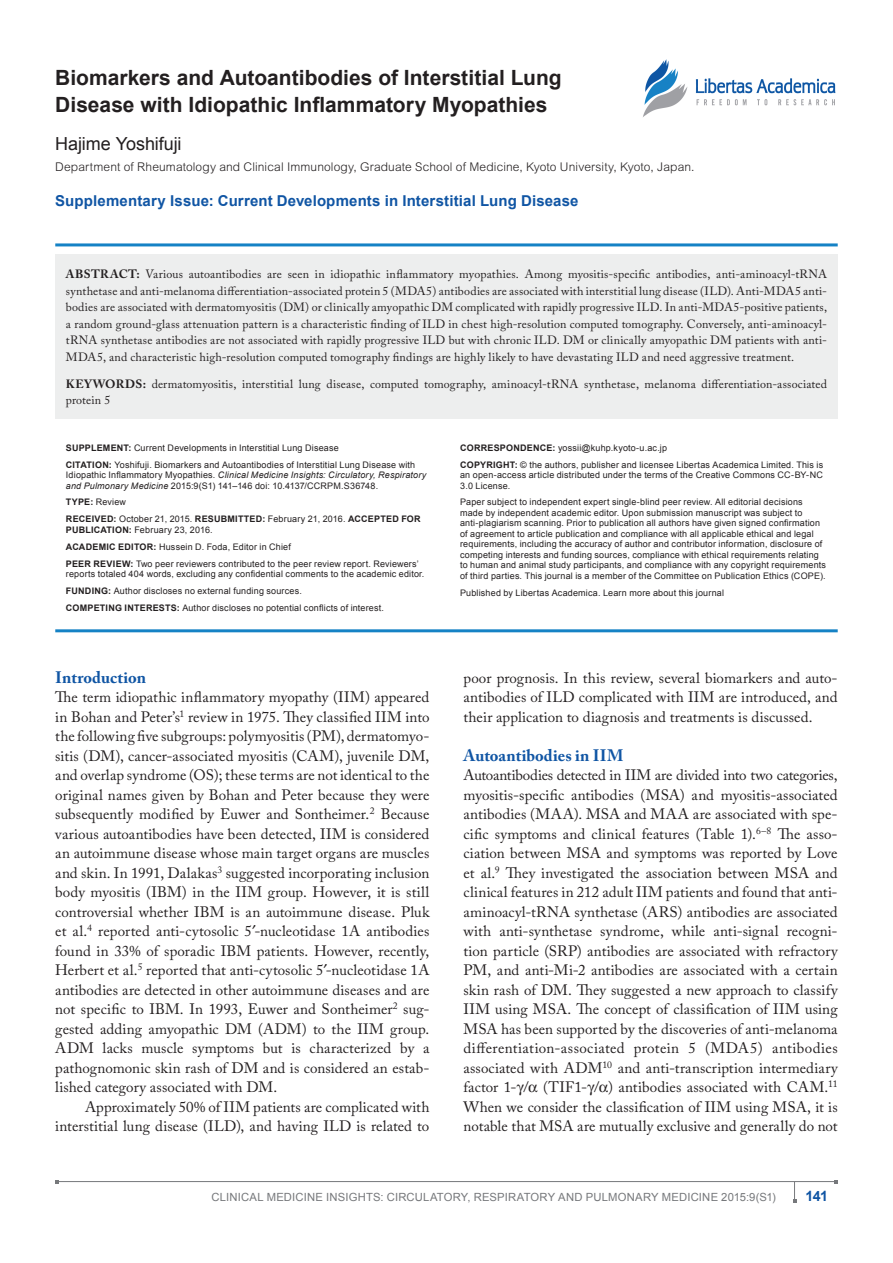
<style>
.page{position:relative;width:893px;height:1263px;background:#fff}
.page>*{position:absolute;margin:0;border:0;box-sizing:border-box;transform-origin:0 0}
.AT{font:700 21px/27px "Arial";color:#231f20}
.AAu{font:18px "Arial";letter-spacing:-.01em;color:#231f20}
.t1{font:700 16.5px "Adobe Caslon Pro";color:#1055a4}
.TxF{font:15px/19.5px "Adobe Caslon Pro";letter-spacing:.005em;color:#231f20;text-align:justify}
.Tx{font:15px/19.5px "Adobe Caslon Pro";letter-spacing:.005em;color:#231f20;text-align:right}
.SI{font:700 15px "Arial";letter-spacing:.01em;color:#1055a4}
.RunF-folio{font:700 14.25px "Arial";color:#1055a4}
.t2{font:12px/16.5px "Adobe Caslon Pro";letter-spacing:.015em;color:#231f20;text-align:justify}
.AAuAff-b4-Supplement{font:300 12px "Arial MT Std";letter-spacing:.01em;color:#231f20}
.RunF{font:11.25px "Arial";letter-spacing:.02em;color:#76787b}
.t3{font:9px/10.5px "Arial";letter-spacing:.02em;color:#231f20}
.t4{font:9px/10.5px "Arial";color:#231f20}
.t5{font:700 9px/16.8px "Arial";letter-spacing:.03em;color:#231f20}
.s1{font-weight:700}
.s2{font-style:italic}
.s3{font-weight:400}
</style>
<div class="page">
<hr style="left:57px;top:1181px;width:779px;height:1px;background:#76787b">
<svg style="left:793px;top:1182px;width:3px;height:20px"></svg>
<img style="left:643px;top:59px;width:193px;height:58px">
<hr style="left:55px;top:243px;width:783px;height:3px;background:#1582c5">
<hr style="left:55px;top:629px;width:783px;height:3px;background:#1582c5">
<div style="left:55px;top:254px;width:783px;height:165px;background:#edeeee"></div>
<p class="AT" style="left:55px;top:65px;width:508px">Biomarkers and Autoantibodies of Interstitial Lung<br>Disease with Idiopathic Inflammatory Myopathies</p>
<p class="AAu" style="left:55px;top:132px;width:128px">Hajime Yoshifuji</p>
<p class="AAuAff-b4-Supplement" style="left:55px;top:160px;width:641px">Department of Rheumatology and Clinical Immunology, Graduate School of Medicine, Kyoto University, Kyoto, Japan.</p>
<p class="SI" style="left:55px;top:190px;width:525px">Supplementary Issue: Current Developments in Interstitial Lung Disease</p>
<p class="t2" style="left:66px;top:266px;width:763px"><span class="s1">Abstract:</span> Various autoantibodies are seen in idiopathic inflammatory myopathies. Among myositis-specific antibodies, anti-aminoacyl-tRNA synthetase and anti-melanoma differentiation-associated protein 5 (MDA5) antibodies are associated with interstitial lung disease (ILD). Anti-MDA5 anti&shy;bodies are associated with dermatomyositis (DM) or clinically amyopathic DM complicated with rapidly progressive ILD. In anti-MDA5-positive patients, a random ground-glass attenuation pattern is a characteristic finding of ILD in chest high-resolution computed tomography. Conversely, anti-aminoacyl&shy;tRNA synthetase antibodies are not associated with rapidly progressive ILD but with chronic ILD. DM or clinically amyopathic DM patients with anti-MDA5, and characteristic high-resolution computed tomography findings are highly likely to have devastating ILD and need aggressive treatment.</p>
<p class="t2" style="left:66px;top:375px;width:763px"><span class="s1">Keywords:</span> dermatomyositis, interstitial lung disease, computed tomography, aminoacyl-tRNA synthetase, melanoma differentiation-associated protein 5</p>
<p class="t3" style="left:66px;top:439px;width:351px;line-height:16.8px"><span class="s1">SUPpLEMENT:</span> Current Developments in I nterstitial Lung Disease<br><span class="s1">Citati on:</span> Yoshifuji. Biomarkers and Autoantibodies of I nterstitial Lung Disease with</p>
<p class="t4" style="left:66px;top:470px;width:362px">Idiopathic Inflammatory Myopathies. <span class="s2">Clinical Medicine Insights: Circulatory, Respiratory and Pulmonary Medicine</span> 2015:9(S1) 141–146 doi: 10.4137/CCRPM.S36748.</p>
<p class="t5" style="left:66px;top:494px;width:62px">TYPE: <span class="s3">Review<br></span>Recei</p>
<p class="t5" style="left:460px;top:439px;width:22px">Corresp</p>
<p class="t5" style="left:506px;top:439px;width:15px">ondence</p>
<p class="t3" style="left:552px;top:442px;width:116px"><span class="s1">:</span> yossii@kuhp.kyoto-u.ac.jp</p>
<p class="t5" style="left:460px;top:456px;width:20px">Copyri</p>
<p class="t3" style="left:460px;top:459px;width:365px;text-align:justify;text-indent:36px"><span class="s1">ght:</span> © the authors, publisher and licensee Libertas Academica Limited. This is an open-access article distributed under the terms of the Creative Commons CC-BY-NC 3.0 License.</p>
<p class="t3" style="left:460px;top:497px;width:367px">Paper subject to independent expert single-blind peer review. All editorial decisions made by independent academic editor. Upon submission manuscript was subject to anti-plagiarism scanning. Prior to publication all authors have given signed confirmation of agreement to article publication and compliance with all applicable ethical and legal requirements, including the accuracy of author and contributor information, disclosure of competing interests and funding sources, compliance with ethical requirements relating to human and animal study participants, and compliance with any copyright requirements of third parties. This journal is a member of the Committee on Publication Ethics (COPE</p>
<p class="t5" style="left:95px;top:511px;width:140px">ved: <span class="s3">October 21, 2015.</span> ReSubmitted</p>
<p class="t3" style="left:262px;top:514px;width:93px"><span class="s1">:</span> February 21, 2016. <span class="s1">Accepted</span></p>
<p class="t5" style="left:401px;top:511px;width:18px">for</p>
<p class="t5" style="left:66px;top:521px;width:148px">pu blication: <span class="s3">February 23, 2016.<br></span>Academic</p>
<p class="t5" style="left:118px;top:538px;width:7px">edit</p>
<p class="t3" style="left:140px;top:541px;width:153px"><span class="s1">or:</span> H ussein D. Foda, Editor in Chief</p>
<p class="t3" style="left:66px;top:558px;width:360px;text-indent:28px"><span class="s1">Review:</span> Two peer reviewers contributed to the peer review report. Reviewers’ reports totaled 404 words, excluding any confidential comments to the academic editor.</p>
<p class="t5" style="left:66px;top:583px;width:7px">Fundin</p>
<p class="t3" style="left:101px;top:586px;width:202px"><span class="s1">g:</span> Author discloses no external funding sources.</p>
<p class="t5" style="left:66px;top:599px;width:21px">Competin</p>
<p class="t5" style="left:115px;top:599px;width:20px">g Interests</p>
<p class="t3" style="left:177px;top:602px;width:209px"><span class="s1">:</span> Author discloses no potential conflicts of interest.</p>
<p class="t5" style="left:66px;top:555px;width:14px">Peer</p>
<p class="t3" style="left:820px;top:571px;width:7px">).</p>
<p class="t3" style="left:460px;top:587px;width:265px">Published by Libertas Academica. Learn more about this journal</p>
<h1 class="t1" style="left:55px;top:667px;width:92px">Introduction</h1>
<p class="TxF" style="left:55px;top:687px;width:376px">The term idiopathic inflammatory myopathy (IIM) appeared in Bohan and Peter’s<sup>1</sup> review in 1975. They classified IIM into the following five subgroups: polymyositis (PM), dermatomyo&shy;sitis (DM), cancer-associated myositis (CAM), juvenile DM, and overlap syndrome (OS); these terms are not identical to the original names given by Bohan and Peter because they were subsequently modified by Euwer and Sontheimer.<sup>2</sup> Because various autoantibodies have been detected, IIM is considered an autoimmune disease whose main target organs are muscles and skin. In 1991, Dalakas<sup>3</sup> suggested incorporating inclusion body myositis (IBM) in the IIM group. However, it is still controversial whether IBM is an autoimmune disease. Pluk et al.<sup>4</sup> reported anti-cytosolic 5-nucleotidase 1A antibodies found in 33% of sporadic IBM patients. However, recently, Herbert et al.<sup>5</sup> reported that anti-cytosolic 5-nucleotidase 1A antibodies are detected in other autoimmune diseases and are not specific to IBM. In 1993, Euwer and Sontheimer<sup>2</sup> sug&shy;gested adding amyopathic DM (ADM) to the IIM group.<br>ADM lacks muscle symptoms but is characterized by a pathognomonic skin rash of DM and is considered an estab&shy;lished category associated with DM.</p>
<p class="Tx" style="left:55px;top:1097px;width:376px">Approximately 50% of IIM patients are complicated with interstitial lung disease (ILD), and having ILD is related to</p>
<p class="Tx" style="left:463px;top:668px;width:376px;text-align:justify">poor prognosis. In this review, several biomarkers and auto&shy;antibodies of ILD complicated with IIM are introduced, and their application to diagnosis and treatments is discussed.</p>
<h1 class="t1" style="left:463px;top:745px;width:161px">Autoantibodies in IIM</h1>
<p class="TxF" style="left:463px;top:765px;width:376px">Autoantibodies detected in IIM are divided into two categories, myositis-specific antibodies (MSA) and myositis-associated antibodies (MAA). MSA and MAA are associated with spe&shy;cific symptoms and clinical features (Table 1).<sup>6–8</sup> The asso&shy;ciation between MSA and symptoms was reported by Love et al.<sup>9</sup> They investigated the association between MSA and clinical features in 212 adult IIM patients and found that anti&shy;aminoacyl-tRNA synthetase (ARS) antibodies are associated with anti-synthetase syndrome, while anti-signal recogni&shy;tion particle (SRP) antibodies are associated with refractory PM, and anti-Mi-2 antibodies are associated with a certain skin rash of DM. They suggested a new approach to classify IIM using MSA. The concept of classification of IIM using MSA has been supported by the discoveries of anti-melanoma differentiation-associated protein 5 (MDA5) antibodies associated with ADM<sup>10</sup> and anti-transcription intermediary factor 1- / (TIF1- / ) antibodies associated with CAM.<sup>11<br></sup>When we consider the classification of IIM using MSA, it is notable that MSA are mutually exclusive and generally do not</p>
<p class="RunF" style="left:212px;top:1189px;width:566px">Clinical Medicine I nsights: Circulatory, Respiratory and Pulmonary Medicine 2015:9(S1)</p>
<p class="RunF-folio" style="left:805px;top:1186px;width:24px">141</p>
</div>
